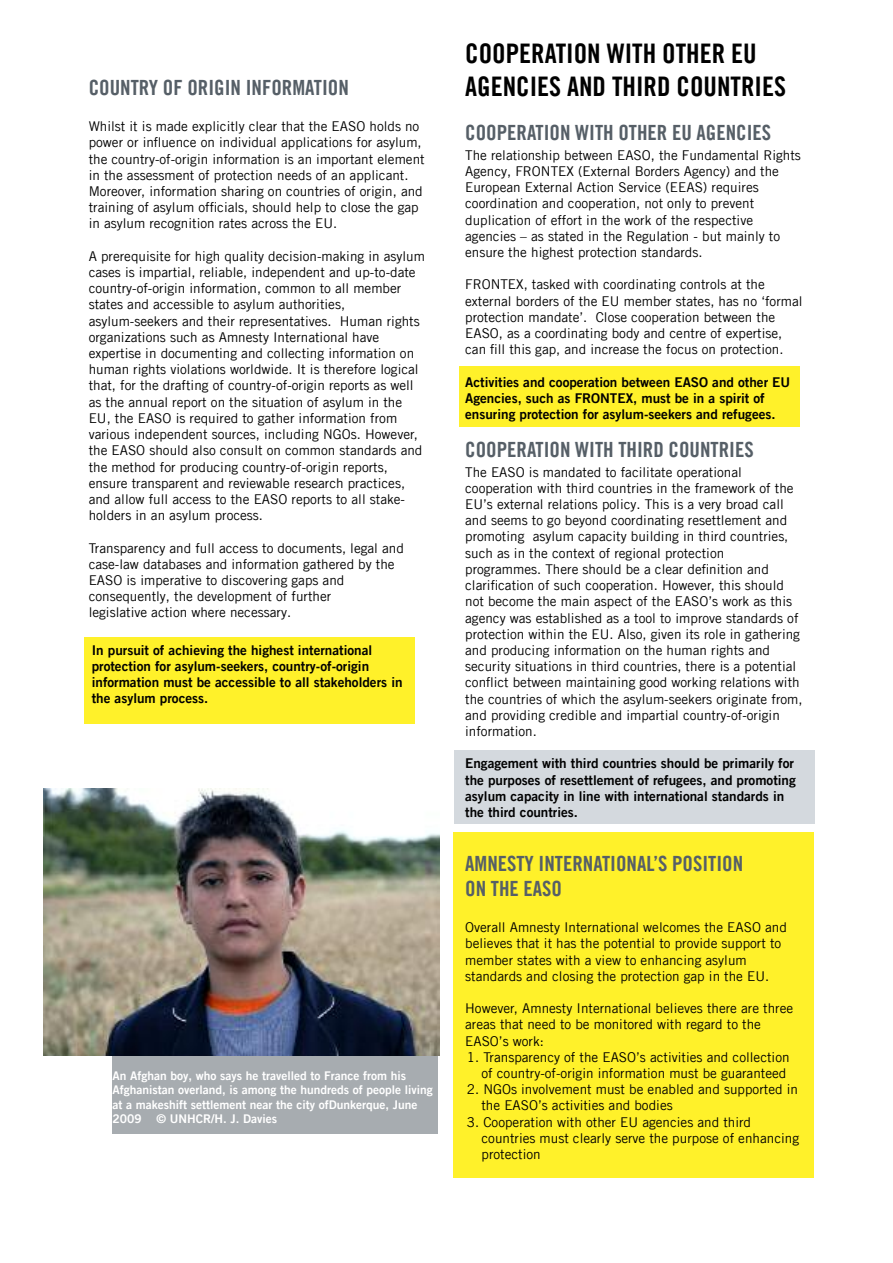
<style>
.page{position:relative;width:893px;height:1263px;background:#fff}
.page>*{position:absolute;margin:0;border:0;box-sizing:border-box;transform-origin:0 0}
.t1{font:27px/32.4px "Amnesty Trade Gothic Bd Cn 20";color:#000}
.t2{font:21px/25.2px "Amnesty Trade Gothic Bd Cn 20";color:#565f67}
.t3{font:13.5px/16.2px "Amnesty Trade Gothic";color:#000}
.t4{font:13.5px/16.2px "Amnesty Trade Gothic Bd 2";color:#000}
.t5{font:12px/14.4px "Amnesty Trade Gothic Bd 2";color:#fff}
</style>
<div class="page">
<div style="left:454px;top:750px;width:360px;height:73px;background:#d4d9de"></div>
<div style="left:459px;top:366px;width:340px;height:61px;background:#fff12a"></div>
<div style="left:453px;top:832px;width:361px;height:345px;background:#fff12a"></div>
<div style="left:84px;top:637px;width:330px;height:87px;background:#fff12a"></div>
<img style="left:44px;top:788px;width:396px;height:268px">
<div style="left:113px;top:1057px;width:325px;height:77px;background:#a7acb0"></div>
<h2 class="t2" style="left:89px;top:75px;width:262px">COUNTRY OF ORIGIN INFORMATION</h2>
<p class="t3" style="left:89px;top:118px;width:337px">Whilst it is made explicitly clear that the EASO holds no power or influence on individual applications for asylum, the country-of-origin information is an important element in the assessment of protection needs of an applicant.<br>Moreover, information sharing on countries of origin, and training of asylum officials, should help to close the gap in asylum recognition rates across the EU.</p>
<p class="t3" style="left:89px;top:248px;width:338px">A prerequisite for high quality decision-making in asylum cases is impartial, reliable, independent and up-to-date country-of-origin information, common to all member states and accessible to asylum authorities, asylum-seekers and their representatives. Human rights organizations such as Amnesty International have expertise in documenting and collecting information on human rights violations worldwide. It is therefore logical that, for the drafting of country-of-origin reports as well as the annual report on the situation of asylum in the EU, the EASO is required to gather information from various independent sources, including NGOs. However, the EASO should also consult on common standards and the method for producing country-of-origin reports, ensure transparent and reviewable research practices, and allow full access to the EASO reports to all stake&shy;holders in an asylum process.</p>
<p class="t3" style="left:89px;top:539px;width:317px">Transparency and full access to documents, legal and case-law databases and information gathered by the EASO is imperative to discovering gaps and consequently, the development of further<br>legislative action where necessary.</p>
<p class="t4" style="left:92px;top:641px;width:312px">In pursuit of achieving the highest international protection for asylum-seekers, country-of-origin information must be accessible to all stakeholders in the asylum process.</p>
<p class="t5" style="left:113px;top:1068px;width:322px">An Afghan boy, who says he travelled to France from his Afghanistan overland, is among the hundreds of people living at a makeshift settlement near the city ofDunkerque, June 2009 © UNHCR/H. J. Davies</p>
<h1 class="t1" style="left:465px;top:37px;width:322px">COOPERATION WITH OTHER EU<br>AGENCIES AND THIRD COUNTRIES</h1>
<h2 class="t2" style="left:465px;top:120px;width:307px">COOPERATION WITH OTHER EU AGENCIES</h2>
<p class="t3" style="left:465px;top:147px;width:337px">The relationship between EASO, the Fundamental Rights Agency, FRONTEX (External Borders Agency) and the European External Action Service (EEAS) requires coordination and cooperation, not only to prevent duplication of effort in the work of the respective agencies – as stated in the Regulation - but mainly to ensure the highest protection standards.</p>
<p class="t3" style="left:465px;top:276px;width:339px">FRONTEX, tasked with coordinating controls at the external borders of the EU member states, has no ‘formal protection mandate’. Close cooperation between the EASO, as a coordinating body and centre of expertise, can fill this gap, and increase the focus on protection.</p>
<p class="t4" style="left:465px;top:373px;width:327px">Activities and cooperation between EASO and other EU<br>Agencies, such as FRONTEX, must be in a spirit of ensuring protection for asylum-seekers and refugees.</p>
<h2 class="t2" style="left:465px;top:436px;width:290px">COOPERATION WITH THIRD COUNTRIES</h2>
<p class="t3" style="left:465px;top:463px;width:339px">The EASO is mandated to facilitate operational cooperation with third countries in the framework of the EU’s external relations policy. This is a very broad call and seems to go beyond coordinating resettlement and promoting asylum capacity building in third countries, such as in the context of regional protection programmes. There should be a clear definition and clarification of such cooperation. However, this should not become the main aspect of the EASO’s work as this agency was established as a tool to improve standards of protection within the EU. Also, given its role in gathering and producing information on the human rights and security situations in third countries, there is a potential conflict between maintaining good working relations with the countries of which the asylum-seekers originate from, and providing credible and impartial country-of-origin information.</p>
<p class="t4" style="left:465px;top:755px;width:332px">Engagement with third countries should be primarily for the purposes of resettlement of refugees, and promoting asylum capacity in line with international standards in the third countries.</p>
<h2 class="t2" style="left:465px;top:850px;width:279px">AMNESTY INTERNATIONAL’S POSITION<br>ON THE EASO</h2>
<p class="t3" style="left:465px;top:919px;width:323px">Overall Amnesty International welcomes the EASO and believes that it has the potential to provide support to member states with a view to enhancing asylum standards and closing the protection gap in the EU.</p>
<p class="t3" style="left:465px;top:1000px;width:330px">However, Amnesty International believes there are three areas that need to be monitored with regard to the<br>EASO’s work:</p>
<p class="t3" style="left:467px;top:1048px;width:324px;text-align:right">1. Transparency of the EASO’s activities and collection of country-of-origin information must be guaranteed</p>
<p class="t3" style="left:481px;top:1081px;width:318px;text-indent:-15px">2. NGOs involvement must be enabled and supported in the EASO’s activities and bodies</p>
<p class="t3" style="left:481px;top:1113px;width:319px;text-indent:-15px">3. Cooperation with other EU agencies and third countries must clearly serve the purpose of enhancing protection</p>
</div>
